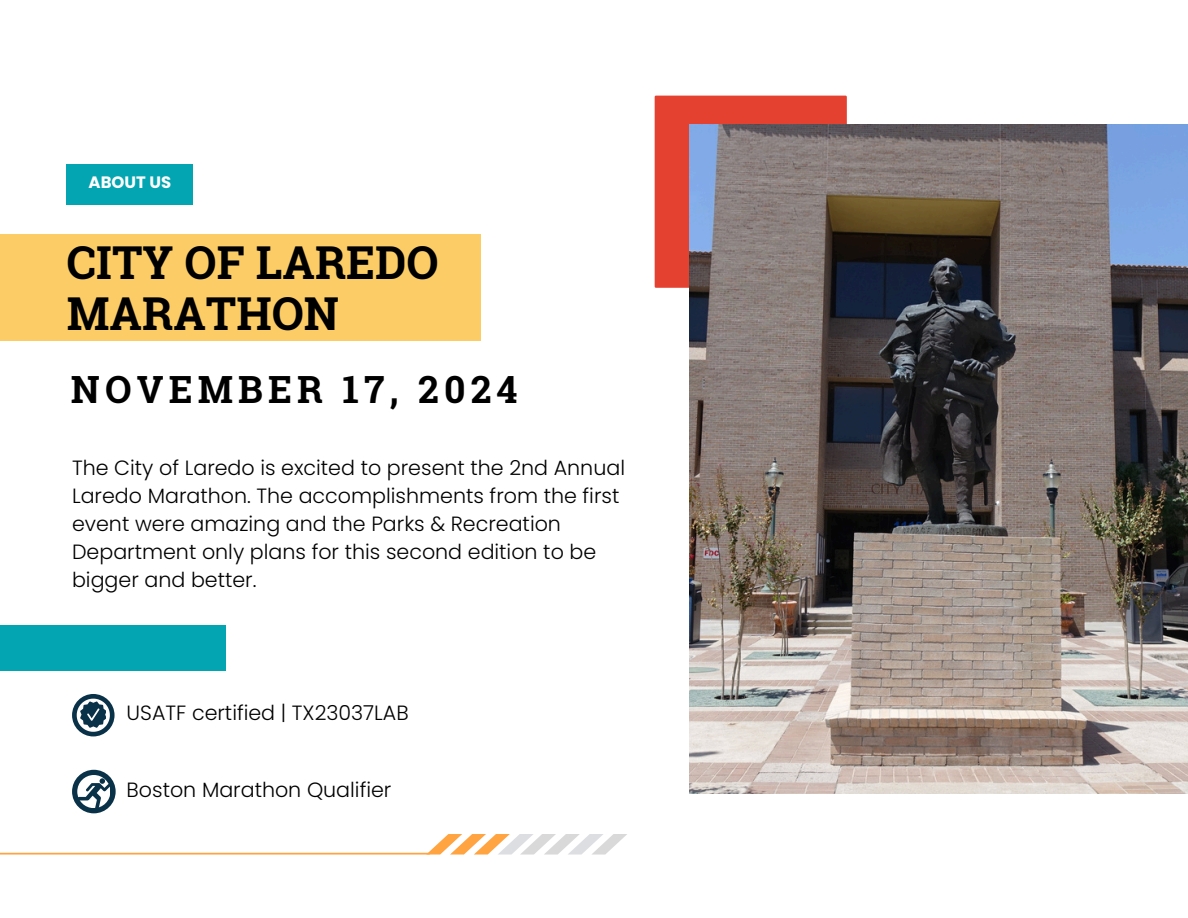
<style>
.page{position:relative;width:1188px;height:918px;background:#fff}
.page>*{position:absolute;margin:0;border:0;box-sizing:border-box;transform-origin:0 0}
.t1{font:700 45.3px/51.3px "Roboto Slab";color:#000}
.t2{font:700 37.5px "Roboto Slab";letter-spacing:.14em;color:#000}
.t3{font:300 20.55px/28.2px "Poppins";color:#000}
.t4{font:700 16.5px "Poppins";color:#fff}
</style>
<div class="page">
<div style="left:655px;top:96px;width:192px;height:192px;background:#e54131"></div>
<img style="left:689px;top:125px;width:499px;height:668px">
<div style="left:0;top:625px;width:226px;height:46px;background:#02a5b1"></div>
<svg style="left:0;top:834px;width:627px;height:21px"></svg>
<div style="left:67px;top:165px;width:126px;height:40px;background:#02a5b1"></div>
<svg style="left:72px;top:694px;width:43px;height:42px"></svg>
<svg style="left:72px;top:770px;width:44px;height:43px"></svg>
<div style="left:0;top:234px;width:481px;height:107px;background:#fccd66"></div>
<p class="t4" style="left:89px;top:171px;width:84px">ABOUT US</p>
<h1 class="t1" style="left:67px;top:236px;width:373px">CITY OF LAREDO<br>MARATHON</h1>
<p class="t2" style="left:71px;top:364px;width:448px">NOVEMBER 17, 2024</p>
<h2 class="t3" style="left:72px;top:453px;width:555px">The City of Laredo is excited to present the 2nd Annual Laredo Marathon. The accomplishments from the first event were amazing and the Parks &amp; Recreation Department only plans for this second edition to be bigger and better.</h2>
<h3 class="t3" style="left:127px;top:698px;width:284px">USATF certified | TX23037LAB</h3>
<p class="t3" style="left:127px;top:775px;width:266px">Boston Marathon Qualifier</p>
</div>
